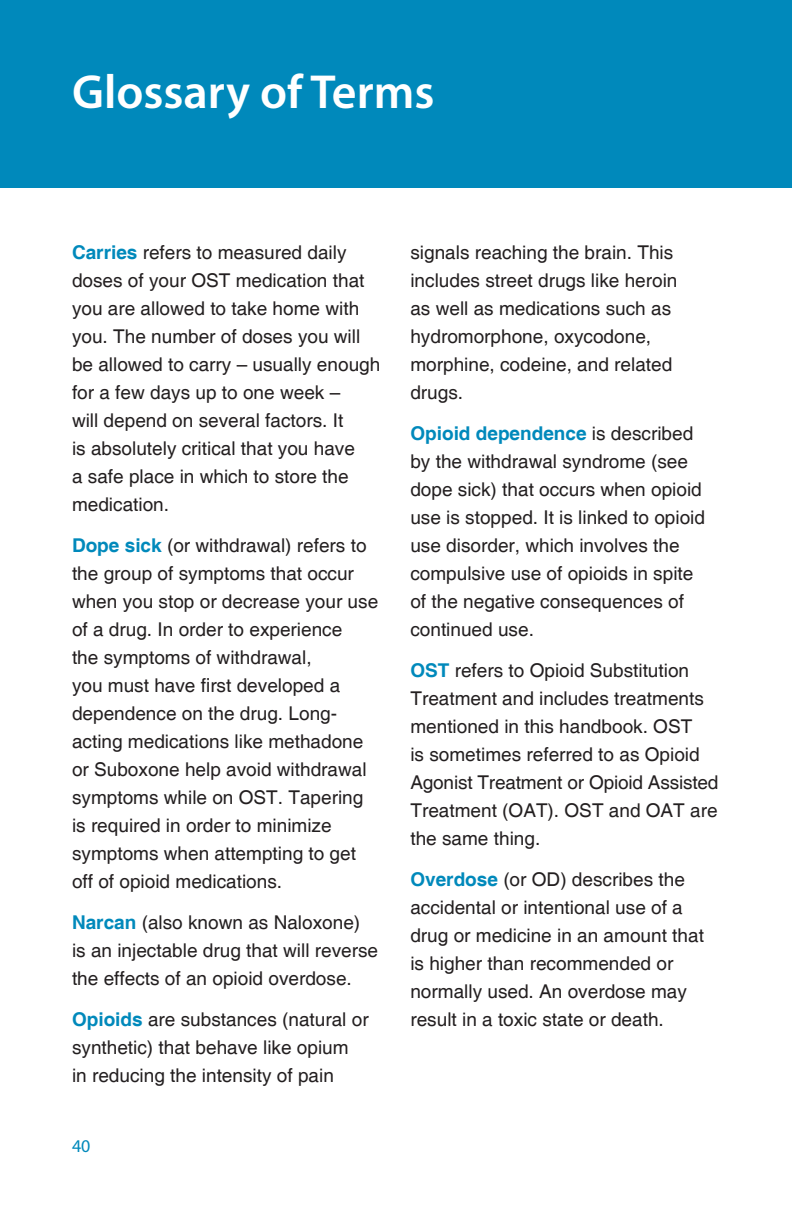
<style>
.page{position:relative;width:792px;height:1224px;background:#fff}
.page>*{position:absolute;margin:0;border:0;box-sizing:border-box;transform-origin:0 0}
.Page_heading{font:600 48px "Myriad Pro";color:#fff}
.BODY_text{font:19px/28px "Helvetica";color:#231f20}
.t1{font:18px "Myriad Pro";color:#0089bb}
.s1{font-weight:700;color:#0089bb}
</style>
<div class="page">
<div style="left:0;top:0;width:792px;height:187px;background:#0089bb"></div>
<p class="Page_heading" style="left:72px;top:61px;width:364px">Glossary of Terms</p>
<p class="BODY_text" style="left:72px;top:239px;width:310px"><span class="s1">Carries</span> refers to measured daily doses of your OST medication that you are allowed to take home with you. The number of doses you will be allowed to carry – usually enough for a few days up to one week –<br>will depend on several factors. It<br>is absolutely critical that you have<br>a safe place in which to store the medication.</p>
<p class="BODY_text" style="left:72px;top:532px;width:308px"><span class="s1">Dope sick</span> (or withdrawal) refers to the group of symptoms that occur when you stop or decrease your use of a drug. In order to experience<br>the symptoms of withdrawal,<br>you must have first developed a dependence on the drug. Long&shy;acting medications like methadone or Suboxone help avoid withdrawal symptoms while on OST. Tapering is required in order to minimize symptoms when attempting to get off of opioid medications.</p>
<p class="BODY_text" style="left:72px;top:909px;width:308px"><span class="s1">Narcan</span> (also known as Naloxone) is an injectable drug that will reverse the effects of an opioid overdose.</p>
<p class="BODY_text" style="left:72px;top:1006px;width:298px"><span class="s1">Opioids</span> are substances (natural or synthetic) that behave like opium<br>in reducing the intensity of pain</p>
<p class="t1" style="left:72px;top:1135px;width:20px">40</p>
<p class="BODY_text" style="left:410px;top:239px;width:269px">signals reaching the brain. This includes street drugs like heroin as well as medications such as hydromorphone, oxycodone, morphine, codeine, and related drugs.</p>
<p class="BODY_text" style="left:410px;top:420px;width:296px"><span class="s1">Opioid dependence</span> is described by the withdrawal syndrome (see dope sick) that occurs when opioid use is stopped. It is linked to opioid use disorder, which involves the compulsive use of opioids in spite of the negative consequences of continued use.</p>
<p class="BODY_text" style="left:410px;top:657px;width:310px"><span class="s1">OST</span> refers to Opioid Substitution<br>Treatment and includes treatments mentioned in this handbook. OST<br>is sometimes referred to as Opioid<br>Agonist Treatment or Opioid Assisted<br>Treatment (OAT). OST and OAT are the same thing.</p>
<p class="BODY_text" style="left:410px;top:866px;width:295px"><span class="s1">Overdose</span> (or OD) describes the accidental or intentional use of a drug or medicine in an amount that is higher than recommended or normally used. An overdose may result in a toxic state or death.</p>
</div>
